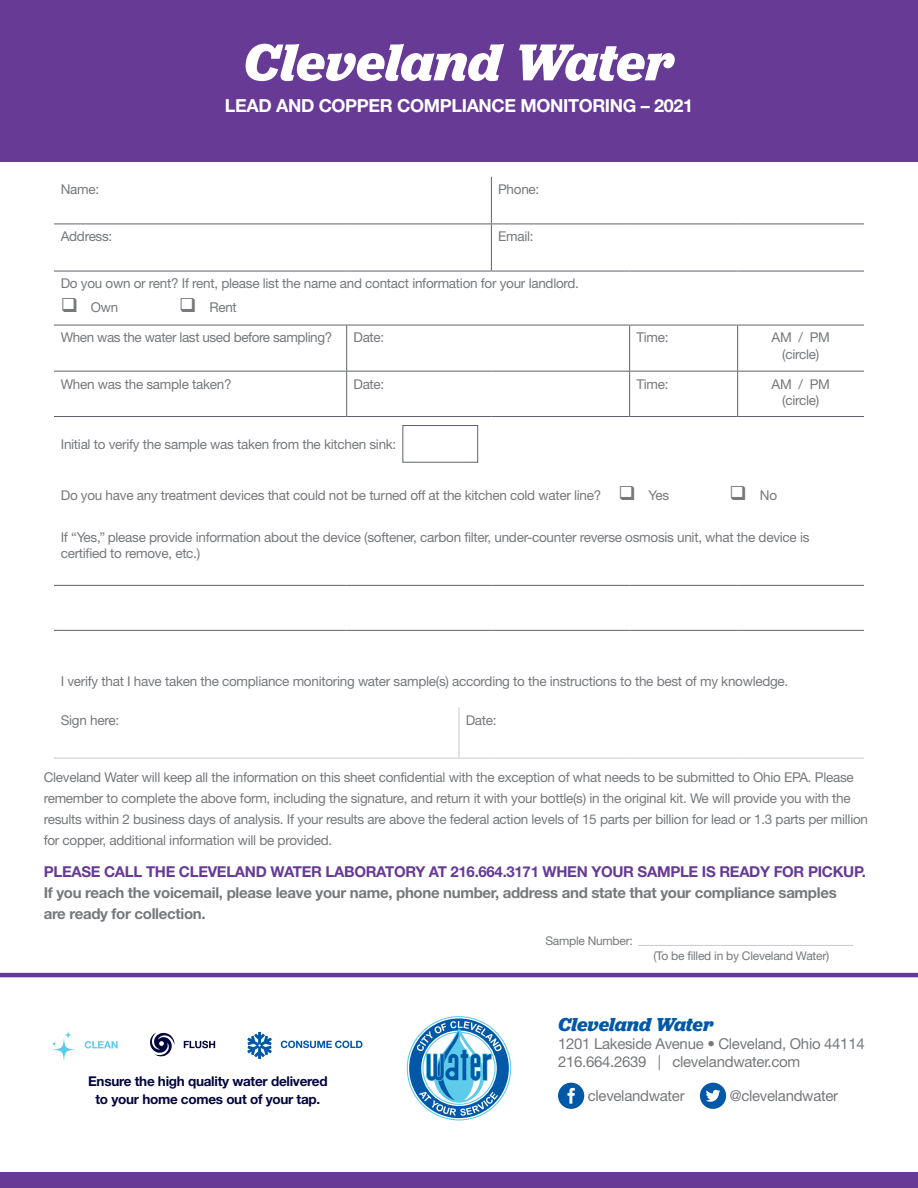
<style>
.page{position:relative;width:918px;height:1188px;background:#fff}
.page>*{position:absolute;margin:0;border:0;box-sizing:border-box;transform-origin:0 0}
.t1{font:italic 700 54px "Jubilat";letter-spacing:-.005em;color:#fff}
.t2{font:italic 700 19.5px "Jubilat";letter-spacing:-.005em;color:#0158a6}
.t3{font:700 18px "Helvetica Neue";letter-spacing:-.02em;color:#fff}
.t4{font:700 15px/21px "Helvetica Neue";letter-spacing:-.02em;color:#76787b}
.t5{font:15px/18px "Helvetica Neue";letter-spacing:-.02em;color:#76787b}
.t6{font:700 15px "Helvetica Neue";letter-spacing:-.02em;color:#673a96}
.t7{font:13.5px/16.2px "Helvetica Neue";letter-spacing:-.02em;color:#76787b;text-align:center}
.t8{font:700 13.5px/18px "Helvetica Neue";letter-spacing:-.02em;color:#02063d;text-align:center}
.t9{font:12px "Helvetica Neue";letter-spacing:-.02em;color:#76787b}
</style>
<div class="page">
<div style="left:0;top:1173px;width:918px;height:15px;background:#673a96"></div>
<svg style="left:558px;top:1083px;width:26px;height:26px"></svg>
<svg style="left:700px;top:1083px;width:26px;height:26px"></svg>
<div style="left:409px;top:1018px;width:100px;height:100px;background:#0158a6;border-radius:50%"></div>
<svg style="left:417px;top:1021px;width:85px;height:95px"></svg>
<hr style="left:0;top:973px;width:918px;height:4px;background:#673a96">
<div style="left:0;top:0;width:918px;height:162px;background:#673a96"></div>
<hr style="left:491px;top:224px;width:139px;height:1px;background:#5f6369">
<hr style="left:630px;top:224px;width:108px;height:1px;background:#5f6369">
<hr style="left:738px;top:224px;width:126px;height:1px;background:#5f6369">
<hr style="left:54px;top:325px;width:293px;height:1px;background:#5f6369">
<hr style="left:630px;top:325px;width:108px;height:1px;background:#5f6369">
<hr style="left:738px;top:325px;width:126px;height:1px;background:#5f6369">
<hr style="left:737px;top:325px;width:1px;height:46px;background:#5f6369">
<hr style="left:54px;top:371px;width:293px;height:1px;background:#5f6369">
<hr style="left:630px;top:371px;width:108px;height:1px;background:#5f6369">
<hr style="left:738px;top:371px;width:126px;height:1px;background:#5f6369">
<hr style="left:737px;top:372px;width:1px;height:44px;background:#5f6369">
<hr style="left:54px;top:416px;width:293px;height:1px;background:#5f6369">
<hr style="left:347px;top:416px;width:112px;height:1px;background:#5f6369">
<hr style="left:459px;top:416px;width:32px;height:1px;background:#5f6369">
<hr style="left:491px;top:416px;width:139px;height:1px;background:#5f6369">
<hr style="left:630px;top:416px;width:108px;height:1px;background:#5f6369">
<hr style="left:738px;top:416px;width:126px;height:1px;background:#5f6369">
<hr style="left:459px;top:707px;width:1px;height:51px;background:#c8c9c9">
<hr style="left:491px;top:177px;width:1px;height:47px;background:#5f6369">
<hr style="left:54px;top:224px;width:293px;height:1px;background:#5f6369">
<hr style="left:347px;top:224px;width:112px;height:1px;background:#5f6369">
<hr style="left:459px;top:224px;width:32px;height:1px;background:#5f6369">
<hr style="left:491px;top:224px;width:1px;height:47px;background:#5f6369">
<hr style="left:54px;top:271px;width:293px;height:1px;background:#5f6369">
<hr style="left:347px;top:271px;width:112px;height:1px;background:#5f6369">
<hr style="left:459px;top:271px;width:32px;height:1px;background:#5f6369">
<hr style="left:491px;top:271px;width:139px;height:1px;background:#5f6369">
<hr style="left:630px;top:271px;width:108px;height:1px;background:#5f6369">
<hr style="left:738px;top:271px;width:126px;height:1px;background:#5f6369">
<hr style="left:346px;top:325px;width:1px;height:46px;background:#5f6369">
<hr style="left:346px;top:372px;width:1px;height:44px;background:#5f6369">
<hr style="left:347px;top:325px;width:112px;height:1px;background:#5f6369">
<hr style="left:459px;top:325px;width:32px;height:1px;background:#5f6369">
<hr style="left:491px;top:325px;width:139px;height:1px;background:#5f6369">
<hr style="left:629px;top:325px;width:1px;height:46px;background:#5f6369">
<hr style="left:347px;top:371px;width:112px;height:1px;background:#5f6369">
<hr style="left:459px;top:371px;width:32px;height:1px;background:#5f6369">
<hr style="left:491px;top:371px;width:139px;height:1px;background:#5f6369">
<hr style="left:629px;top:372px;width:1px;height:44px;background:#5f6369">
<hr style="left:54px;top:585px;width:293px;height:1px;background:#5f6369">
<hr style="left:347px;top:585px;width:112px;height:1px;background:#5f6369">
<hr style="left:459px;top:585px;width:32px;height:1px;background:#5f6369">
<hr style="left:491px;top:585px;width:139px;height:1px;background:#5f6369">
<hr style="left:630px;top:585px;width:108px;height:1px;background:#5f6369">
<hr style="left:738px;top:585px;width:126px;height:1px;background:#5f6369">
<hr style="left:54px;top:630px;width:293px;height:1px;background:#5f6369">
<hr style="left:347px;top:630px;width:112px;height:1px;background:#5f6369">
<hr style="left:459px;top:630px;width:32px;height:1px;background:#5f6369">
<hr style="left:491px;top:630px;width:139px;height:1px;background:#5f6369">
<hr style="left:630px;top:630px;width:108px;height:1px;background:#5f6369">
<hr style="left:738px;top:630px;width:126px;height:1px;background:#5f6369">
<hr style="left:54px;top:758px;width:293px;height:1px;background:#c8c9c9">
<hr style="left:347px;top:758px;width:112px;height:1px;background:#c8c9c9">
<hr style="left:459px;top:758px;width:32px;height:1px;background:#c8c9c9">
<hr style="left:491px;top:758px;width:139px;height:1px;background:#c8c9c9">
<hr style="left:630px;top:758px;width:108px;height:1px;background:#c8c9c9">
<hr style="left:738px;top:758px;width:126px;height:1px;background:#c8c9c9">
<hr style="left:638px;top:945px;width:215px;height:1px;background:#c8c9c9">
<div style="left:402px;top:425px;width:76px;height:38px;border:1px solid #5f6369"></div>
<svg style="left:184px;top:1041px;width:31px;height:7px"></svg>
<svg style="left:150px;top:1033px;width:25px;height:24px"></svg>
<svg style="left:281px;top:1041px;width:81px;height:7px"></svg>
<svg style="left:247px;top:1032px;width:25px;height:27px"></svg>
<svg style="left:85px;top:1041px;width:33px;height:8px"></svg>
<svg style="left:52px;top:1038px;width:24px;height:23px"></svg>
<svg style="left:64px;top:1031px;width:9px;height:8px"></svg>
<svg style="left:52px;top:1041px;width:5px;height:6px"></svg>
<h1 class="t1" style="left:244px;top:27px;width:432px">Cleveland Water</h1>
<h3 class="t3" style="left:225px;top:95px;width:470px">LEAD AND COPPER COMPLIANCE MONITORING – 2021</h3>
<p class="t7" style="left:61px;top:181px;width:40px">Name:</p>
<p class="t7" style="left:498px;top:181px;width:43px">Phone:</p>
<p class="t7" style="left:61px;top:228px;width:53px">Address:</p>
<p class="t7" style="left:498px;top:228px;width:37px">Email:</p>
<p class="t7" style="left:61px;top:275px;width:520px">Do you own or rent? If rent, please list the name and contact information for your landlord.</p>
<p class="t7" style="left:61px;top:299px;width:59px">❑ Own</p>
<p class="t7" style="left:179px;top:299px;width:59px">❑ Rent</p>
<p class="t7" style="left:61px;top:329px;width:273px">When was the water last used before sampling?</p>
<p class="t7" style="left:353px;top:329px;width:32px">Date:</p>
<p class="t7" style="left:636px;top:329px;width:34px">Time:</p>
<p class="t7" style="left:772px;top:329px;width:60px">AM / PM (circle)</p>
<p class="t7" style="left:61px;top:375px;width:172px">When was the sample taken?</p>
<p class="t7" style="left:353px;top:375px;width:32px">Date:</p>
<p class="t7" style="left:636px;top:375px;width:34px">Time:</p>
<p class="t7" style="left:772px;top:375px;width:60px">AM / PM (circle)</p>
<p class="t7" style="left:61px;top:436px;width:337px">Initial to verify the sample was taken from the kitchen sink:</p>
<p class="t7" style="left:61px;top:487px;width:610px">Do you have any treatment devices that could not be turned off at the kitchen cold water line? ❑ Yes</p>
<p class="t7" style="left:730px;top:487px;width:49px">❑ No</p>
<p class="t7" style="left:61px;top:529px;width:750px;text-align:left">If “Yes,” please provide information about the device (softener, carbon filter, under-counter reverse osmosis unit, what the device is certified to remove, etc.)</p>
<p class="t7" style="left:61px;top:673px;width:729px">I verify that I have taken the compliance monitoring water sample(s) according to the instructions to the best of my knowledge.</p>
<p class="t7" style="left:61px;top:712px;width:60px">Sign here:</p>
<p class="t7" style="left:466px;top:712px;width:32px">Date:</p>
<p class="t7" style="left:44px;top:766px;width:826px;line-height:21px;text-align:left">Cleveland Water will keep all the information on this sheet confidential with the exception of what needs to be submitted to Ohio EPA. Please remember to complete the above form, including the signature, and return it with your bottle(s) in the original kit. We will provide you with the results within 2 business days of analysis. If your results are above the federal action levels of 15 parts per billion for lead or 1.3 parts per million for copper, additional information will be provided.</p>
<p class="t6" style="left:44px;top:862px;width:824px">PLEASE CALL THE CLEVELAND WATER LABORATORY AT 216.664.3171 WHEN YOUR SAMPLE IS READY FOR PICKUP.</p>
<p class="t4" style="left:44px;top:881px;width:795px">If you reach the voicemail, please leave your name, phone number, address and state that your compliance samples are ready for collection.</p>
<p class="t9" style="left:545px;top:934px;width:89px">Sample Number:</p>
<p class="t9" style="left:653px;top:949px;width:177px">(To be filled in by Cleveland Water)</p>
<p class="t8" style="left:88px;top:1072px;width:241px">Ensure the high quality water delivered to your home comes out of your tap.</p>
<h2 class="t2" style="left:558px;top:1012px;width:157px">Cleveland Water</h2>
<p class="t5" style="left:558px;top:1035px;width:308px">1201 Lakeside Avenue • Cleveland, Ohio 44114<br>216.664.2639 | clevelandwater.com</p>
<p class="t5" style="left:588px;top:1087px;width:98px">clevelandwater</p>
<p class="t5" style="left:730px;top:1087px;width:110px">@clevelandwater</p>
</div>
